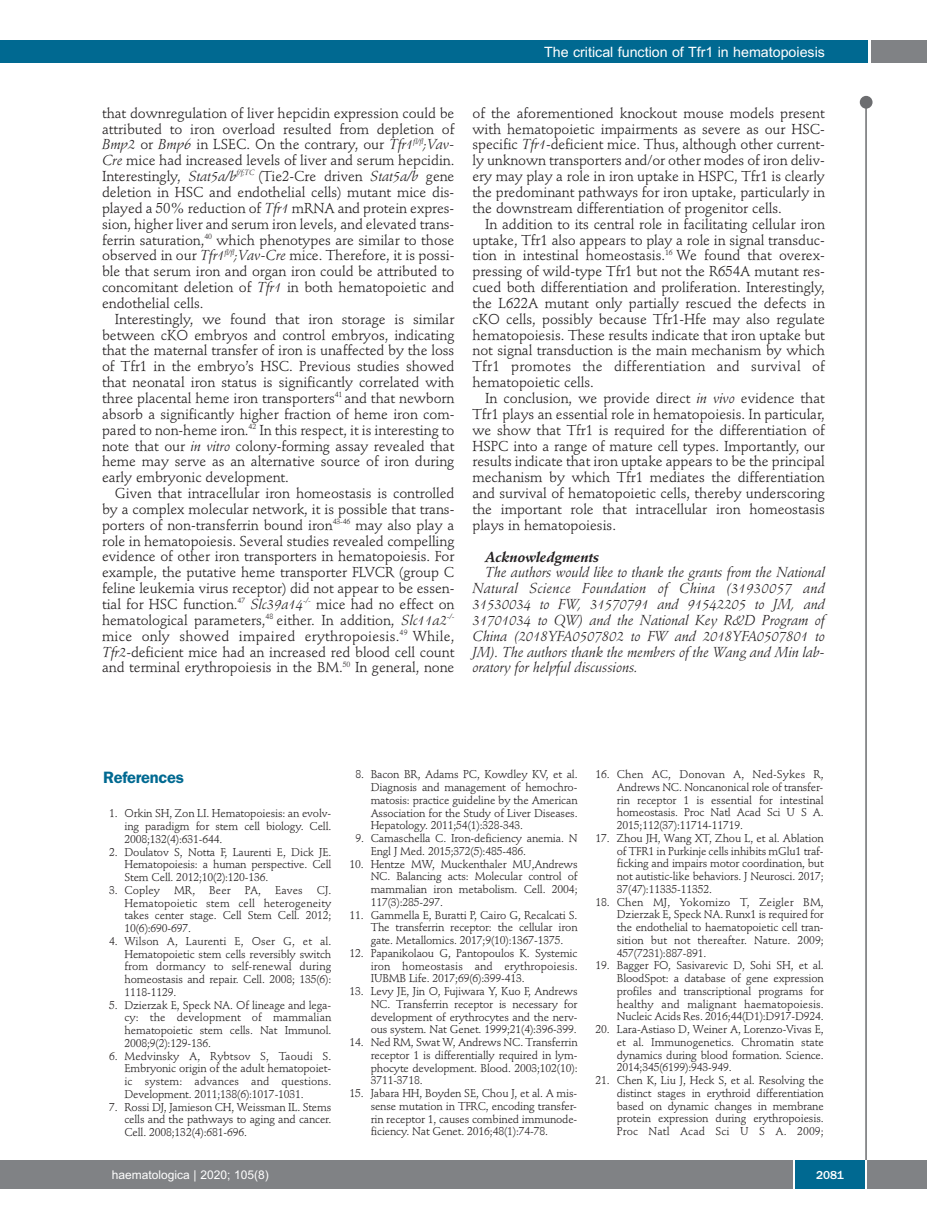
<style>
.page{position:relative;width:927px;height:1225px;background:#fff}
.page>*{position:absolute;margin:0;border:0;box-sizing:border-box;transform-origin:0 0}
.t1{font:600 16.5px "Franklin Gothic";letter-spacing:-.015em;color:#006991}
.t2{font:14.25px/15.9px "Stempel Schneidler";letter-spacing:-.005em;color:#231f20;text-align:justify}
.t3{font:italic 14.25px/15.9px "Stempel Schneidler";letter-spacing:-.005em;color:#231f20;text-align:justify}
.t4{font:14.25px "Arial";color:#fff}
.t5{font:italic 700 14.25px "Stempel Schneidler";letter-spacing:-.005em;color:#231f20}
.t6{font:12px "Arial";color:#fff}
.t7{font:500 12px "Franklin Gothic";color:#fff}
.t8{font:11.25px/12.8px "Stempel Schneidler";letter-spacing:-.015em;color:#231f20;text-align:justify}
.s1{font-style:italic}
</style>
<div class="page">
<div style="left:860px;top:96px;width:12px;height:13px;background:#6c6d70;border-radius:50%"></div>
<hr style="left:865px;top:98px;width:2px;height:1062px;background:#6c6d70">
<div style="left:871px;top:40px;width:56px;height:22px;background:#808285"></div>
<div style="left:18px;top:40px;width:849px;height:22px;background:#006991"></div>
<div style="left:17px;top:1160px;width:910px;height:28px;background:#808285"></div>
<div style="left:795px;top:1160px;width:70px;height:28px;background:#006991"></div>
<hr style="left:793px;top:1160px;width:2px;height:28px;background:#fff">
<hr style="left:865px;top:1160px;width:2px;height:28px;background:#fff">
<div style="left:0;top:40px;width:19px;height:22px;background:#006991"></div>
<div style="left:0;top:1160px;width:18px;height:28px;background:#808285"></div>
<p class="t4" style="left:544px;top:44px;width:282px">The critical function of Tfr1 in hematopoiesis</p>
<p class="t2" style="left:102px;top:106px;width:354px">that downregulation of liver hepcidin expression could be attributed to iron overload resulted from depletion of <span class="s1">Bmp2</span> or <span class="s1">Bmp6</span> in LSEC. On the contrary, our <span class="s1">Tfr1</span><sup>fl/fl</sup><span class="s1">;Vav-Cre</span> mice had increased levels of liver and serum hepcidin.<br>Interestingly, <span class="s1">Stat5a/b</span><sup>f/f;TC</sup> (Tie2-Cre driven <span class="s1">Stat5a/b</span> gene deletion in HSC and endothelial cells) mutant mice dis&shy;played a 50% reduction of <span class="s1">Tfr1</span> mRNA and protein expres&shy;sion, higher liver and serum iron levels, and elevated trans&shy;ferrin saturation,<sup>40</sup> which phenotypes are similar to those observed in our <span class="s1">Tfr1</span><sup>fl/fl</sup><span class="s1">;Vav-Cre</span> mice. Therefore, it is possi&shy;ble that serum iron and organ iron could be attributed to concomitant deletion of <span class="s1">Tfr1</span> in both hematopoietic and endothelial cells.</p>
<p class="t2" style="left:102px;top:312px;width:354px;text-indent:13px">Interestingly, we found that iron storage is similar between cKO embryos and control embryos, indicating that the maternal transfer of iron is unaffected by the loss of Tfr1 in the embryo’s HSC. Previous studies showed that neonatal iron status is significantly correlated with three placental heme iron transporters<sup>41</sup> and that newborn absorb a significantly higher fraction of heme iron com&shy;pared to non-heme iron.<sup>42</sup> In this respect, it is interesting to note that our <span class="s1">in vitro</span> colony-forming assay revealed that heme may serve as an alternative source of iron during early embryonic development.</p>
<p class="t2" style="left:102px;top:486px;width:354px;text-indent:13px">Given that intracellular iron homeostasis is controlled by a complex molecular network, it is possible that trans&shy;porters of non-transferrin bound iron<sup>43-46</sup> may also play a role in hematopoiesis. Several studies revealed compelling evidence of other iron transporters in hematopoiesis. For example, the putative heme transporter FLVCR (group C feline leukemia virus receptor) did not appear to be essen&shy;tial for HSC function.<sup>47</sup> <span class="s1">Slc39a14</span><sup>-/-</sup> mice had no effect on hematological parameters,<sup>48</sup> either. In addition, <span class="s1">Slc11a2</span><sup>-/- </sup>mice only showed impaired erythropoiesis.<sup>49</sup> While, <span class="s1">Tfr2</span>-deficient mice had an increased red blood cell count and terminal erythropoiesis in the BM.<sup>50</sup> In general, none</p>
<p class="t2" style="left:472px;top:106px;width:354px">of the aforementioned knockout mouse models present with hematopoietic impairments as severe as our HSC&shy;specific <span class="s1">Tfr1</span>-deficient mice. Thus, although other current&shy;ly unknown transporters and/or other modes of iron deliv&shy;ery may play a role in iron uptake in HSPC, Tfr1 is clearly the predominant pathways for iron uptake, particularly in the downstream differentiation of progenitor cells.</p>
<p class="t2" style="left:472px;top:217px;width:354px;text-indent:13px">In addition to its central role in facilitating cellular iron uptake, Tfr1 also appears to play a role in signal transduc&shy;tion in intestinal homeostasis.<sup>16</sup> We found that overex&shy;pressing of wild-type Tfr1 but not the R654A mutant res&shy;cued both differentiation and proliferation. Interestingly, the L622A mutant only partially rescued the defects in cKO cells, possibly because Tfr1-Hfe may also regulate hematopoiesis. These results indicate that iron uptake but not signal transduction is the main mechanism by which Tfr1 promotes the differentiation and survival of hematopoietic cells.</p>
<p class="t2" style="left:472px;top:391px;width:354px;text-indent:13px">In conclusion, we provide direct <span class="s1">in vivo</span> evidence that Tfr1 plays an essential role in hematopoiesis. In particular, we show that Tfr1 is required for the differentiation of HSPC into a range of mature cell types. Importantly, our results indicate that iron uptake appears to be the principal mechanism by which Tfr1 mediates the differentiation and survival of hematopoietic cells, thereby underscoring the important role that intracellular iron homeostasis plays in hematopoiesis.</p>
<p class="t5" style="left:485px;top:551px;width:116px">Acknowledgments</p>
<p class="t3" style="left:472px;top:566px;width:354px;text-indent:13px">The authors would like to thank the grants from the National Natural Science Foundation of China (31930057 and 31530034 to FW, 31570791 and 91542205 to JM, and 31701034 to QW) and the National Key R&amp;D Program of China (2018YFA0507802 to FW and 2018YFA0507801 to JM). The authors thank the members of the Wang and Min lab&shy;oratory for helpful discussions.</p>
<p class="t1" style="left:103px;top:772px;width:82px">References</p>
<p class="t8" style="left:124px;top:808px;width:208px;text-indent:-15px">1. Orkin SH, Zon LI. Hematopoiesis: an evolv&shy;ing paradigm for stem cell biology. Cell.<br>2008;132(4):631-644.</p>
<p class="t8" style="left:124px;top:846px;width:208px;text-indent:-15px">2. Doulatov S, Notta F, Laurenti E, Dick JE.<br>Hematopoiesis: a human perspective. Cell Stem Cell. 2012;10(2):120-136.</p>
<p class="t8" style="left:124px;top:884px;width:208px;text-indent:-15px">3. Copley MR, Beer PA, Eaves CJ.<br>Hematopoietic stem cell heterogeneity takes center stage. Cell Stem Cell. 2012; 10(6):690-697.</p>
<p class="t8" style="left:124px;top:935px;width:208px;text-indent:-15px">4. Wilson A, Laurenti E, Oser G, et al.<br>Hematopoietic stem cells reversibly switch from dormancy to self-renewal during homeostasis and repair. Cell. 2008; 135(6):<br>1118-1129.</p>
<p class="t8" style="left:124px;top:999px;width:208px;text-indent:-15px">5. Dzierzak E, Speck NA. Of lineage and lega&shy;cy: the development of mammalian hematopoietic stem cells. Nat Immunol.<br>2008;9(2):129-136.</p>
<p class="t8" style="left:124px;top:1050px;width:208px;text-indent:-15px">6. Medvinsky A, Rybtsov S, Taoudi S.<br>Embryonic origin of the adult hematopoiet&shy;ic system: advances and questions.<br>Development. 2011;138(6):1017-1031.</p>
<p class="t8" style="left:124px;top:1101px;width:208px;text-indent:-15px">7. Rossi DJ, Jamieson CH, Weissman IL. Stems cells and the pathways to aging and cancer.<br>Cell. 2008;132(4):681-696.</p>
<p class="t8" style="left:371px;top:769px;width:208px;text-indent:-15px">8. Bacon BR, Adams PC, Kowdley KV, et al.<br>Diagnosis and management of hemochro&shy;matosis: practice guideline by the American Association for the Study of Liver Diseases.<br>Hepatology. 2011;54(1):328-343.</p>
<p class="t8" style="left:371px;top:833px;width:208px;text-indent:-15px">9. Camaschella C. Iron-deficiency anemia. N<br>Engl J Med. 2015;372(5):485-486.</p>
<p class="t8" style="left:371px;top:858px;width:208px;text-indent:-21px">10. Hentze MW, Muckenthaler MU,Andrews NC. Balancing acts: Molecular control of mammalian iron metabolism. Cell. 2004; 117(3):285-297.</p>
<p class="t8" style="left:371px;top:909px;width:208px;text-indent:-21px">11. Gammella E, Buratti P, Cairo G, Recalcati S.<br>The transferrin receptor: the cellular iron gate. Metallomics. 2017;9(10):1367-1375.</p>
<p class="t8" style="left:371px;top:947px;width:208px;text-indent:-21px">12. Papanikolaou G, Pantopoulos K. Systemic iron homeostasis and erythropoiesis.<br>IUBMB Life. 2017;69(6):399-413.</p>
<p class="t8" style="left:371px;top:986px;width:208px;text-indent:-21px">13. Levy JE, Jin O, Fujiwara Y, Kuo F, Andrews NC. Transferrin receptor is necessary for development of erythrocytes and the nerv&shy;ous system. Nat Genet. 1999;21(4):396-399.</p>
<p class="t8" style="left:371px;top:1037px;width:208px;text-indent:-21px">14. Ned RM, Swat W, Andrews NC. Transferrin receptor 1 is differentially required in lym&shy;phocyte development. Blood. 2003;102(10):<br>3711-3718.</p>
<p class="t8" style="left:371px;top:1088px;width:208px;text-indent:-21px">15. Jabara HH, Boyden SE, Chou J, et al. A mis&shy;sense mutation in TFRC, encoding transfer&shy;rin receptor 1, causes combined immunode&shy;ficiency. Nat Genet. 2016;48(1):74-78.</p>
<p class="t8" style="left:617px;top:769px;width:208px;text-indent:-21px">16. Chen AC, Donovan A, Ned-Sykes R, Andrews NC. Noncanonical role of transfer&shy;rin receptor 1 is essential for intestinal homeostasis. Proc Natl Acad Sci U S A.<br>2015;112(37):11714-11719.</p>
<p class="t8" style="left:617px;top:832px;width:208px;text-indent:-21px">17. Zhou JH, Wang XT, Zhou L, et al. Ablation of TFR1 in Purkinje cells inhibits mGlu1 traf&shy;ficking and impairs motor coordination, but not autistic-like behaviors. J Neurosci. 2017; 37(47):11335-11352.</p>
<p class="t8" style="left:617px;top:896px;width:208px;text-indent:-21px">18. Chen MJ, Yokomizo T, Zeigler BM, Dzierzak E, Speck NA. Runx1 is required for the endothelial to haematopoietic cell tran&shy;sition but not thereafter. Nature. 2009; 457(7231):887-891.</p>
<p class="t8" style="left:617px;top:960px;width:208px;text-indent:-21px">19. Bagger FO, Sasivarevic D, Sohi SH, et al.<br>BloodSpot: a database of gene expression profiles and transcriptional programs for healthy and malignant haematopoiesis.<br>Nucleic Acids Res. 2016;44(D1):D917-D924.</p>
<p class="t8" style="left:617px;top:1024px;width:208px;text-indent:-21px">20. Lara-Astiaso D, Weiner A, Lorenzo-Vivas E, et al. Immunogenetics. Chromatin state dynamics during blood formation. Science.<br>2014;345(6199):943-949.</p>
<p class="t8" style="left:617px;top:1075px;width:208px;text-indent:-21px">21. Chen K, Liu J, Heck S, et al. Resolving the distinct stages in erythroid differentiation based on dynamic changes in membrane protein expression during erythropoiesis.<br>Proc Natl Acad Sci U S A. 2009;</p>
<p class="t6" style="left:112px;top:1167px;width:158px">haematologica | 2020; 105(8)</p>
<p class="t7" style="left:816px;top:1167px;width:29px">2081</p>
</div>
